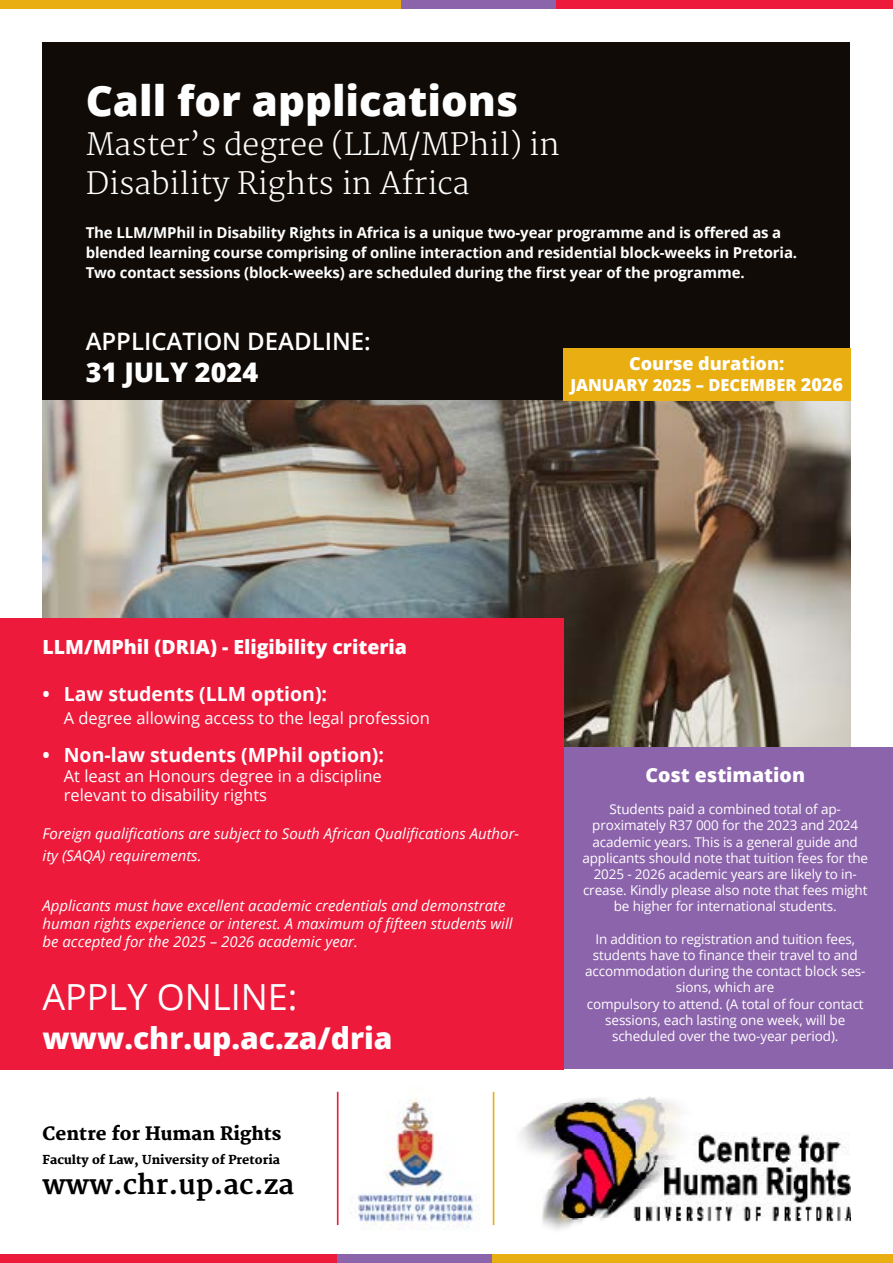
<style>
.page{position:relative;width:893px;height:1263px;background:#fff}
.page>*{position:absolute;margin:0;border:0;box-sizing:border-box;transform-origin:0 0}
.t1{font:800 42px "Open Sans";color:#fff}
.t2{font:36px "Open Sans";color:#fff}
.t3{font:300 30px/39px "Merriweather";color:#fff}
.t4{font:800 30px "Open Sans";color:#fff}
.t5{font:700 27px "Merriweather";color:#000}
.t6{font:800 27px "Open Sans";color:#fff}
.t7{font:600 24px "Open Sans";color:#fff}
.t8{font:700 19.5px "Open Sans";color:#fff}
.t9{font:800 19.5px "Open Sans";color:#fff}
.t10{font:800 18px "Merriweather";color:#000}
.t11{font:800 18px "Open Sans";color:#fff}
.t12{font:16.5px/19.8px "Open Sans";color:#fff}
.t13{font:800 16.5px "Open Sans";color:#fff}
.t14{font:italic 15px/18px "Open Sans";color:#fff}
.t15{font:700 15px/19.8px "Open Sans";letter-spacing:-.01em;color:#fff}
.t16{font:13.5px/16.2px "Open Sans";letter-spacing:-.01em;color:#fff;text-align:center}
.t17{font:800 12px "Merriweather";color:#000}
.s1{font-size:18px}
</style>
<div class="page">
<div style="left:43px;top:43px;width:807px;height:362px;background:#100b07"></div>
<img style="left:43px;top:401px;width:807px;height:346px">
<img style="left:492px;top:1091px;width:358px;height:139px">
<div style="left:563px;top:747px;width:330px;height:322px;background:#8c64ab"></div>
<div style="left:563px;top:349px;width:287px;height:52px;background:#e9ae11"></div>
<img style="left:337px;top:1091px;width:143px;height:139px">
<hr style="left:493px;top:1092px;width:1px;height:133px;background:#e9ae11">
<hr style="left:337px;top:1092px;width:1px;height:133px;background:#ed1a3b">
<div style="left:0;top:1254px;width:411px;height:9px;background:#ed1a3b"></div>
<div style="left:337px;top:1254px;width:258px;height:9px;background:#8c64ab"></div>
<div style="left:493px;top:1254px;width:400px;height:9px;background:#e9ae11"></div>
<div style="left:480px;top:0;width:413px;height:8px;background:#ed1a3b"></div>
<div style="left:298px;top:0;width:258px;height:8px;background:#8c64ab"></div>
<div style="left:0;top:0;width:400px;height:8px;background:#e9ae11"></div>
<div style="left:0;top:618px;width:563px;height:451px;background:#ed1a3b"></div>
<h1 class="t1" style="left:86px;top:69px;width:434px">Call for applications</h1>
<h3 class="t3" style="left:86px;top:126px;width:476px">Master’s degree (LLM/MPhil) in<br>Disability Rights in Africa</h3>
<p class="t15" style="left:86px;top:222px;width:713px">The LLM/MPhil in Disability Rights in Africa is a unique two-year programme and is offered as a blended learning course comprising of online interaction and residential block-weeks in Pretoria.<br>Two contact sessions (block-weeks) are scheduled during the first year of the programme.</p>
<h3 class="t7" style="left:86px;top:324px;width:287px">APPLICATION DEADLINE:</h3>
<h3 class="t6" style="left:86px;top:352px;width:174px">31 JULY 2024</h3>
<h3 class="t11" style="left:629px;top:350px;width:157px">Course duration:</h3>
<p class="t13" style="left:570px;top:372px;width:274px">JANUARY 2025 – DECEMBER <span class="s1">2026</span></p>
<h3 class="t9" style="left:43px;top:632px;width:366px">LLM/MPhil (DRIA) - Eligibility criteria</h3>
<h3 class="t8" style="left:43px;top:680px;width:286px">• Law students (LLM option):</h3>
<p class="t12" style="left:64px;top:708px;width:368px">A degree allowing access to the legal profession</p>
<h3 class="t8" style="left:43px;top:741px;width:343px">• Non-law students (MPhil option):</h3>
<p class="t12" style="left:64px;top:765px;width:320px">At least an Honours degree in a discipline relevant to disability rights</p>
<p class="t14" style="left:43px;top:823px;width:478px;line-height:21.6px">Foreign qualifications are subject to South African Qualifications Author&shy;ity (SAQA) requirements.</p>
<p class="t14" style="left:43px;top:896px;width:472px">Applicants must have excellent academic credentials and demonstrate human rights experience or interest. A maximum of fifteen students will be accepted for the 2025 – 2026 academic year.</p>
<h2 class="t2" style="left:43px;top:972px;width:256px">APPLY ONLINE:</h2>
<h3 class="t4" style="left:43px;top:1015px;width:352px">www.chr.up.ac.za/dria</h3>
<h3 class="t10" style="left:43px;top:1123px;width:241px">Centre for Human Rights</h3>
<p class="t17" style="left:43px;top:1153px;width:239px">Faculty of Law, University of Pretoria</p>
<h3 class="t5" style="left:43px;top:1168px;width:253px">www.chr.up.ac.za</h3>
<h3 class="t9" style="left:645px;top:760px;width:161px">Cost estimation</h3>
<p class="t16" style="left:582px;top:801px;width:287px">Students paid a combined total of ap&shy;proximately R37 000 for the 2023 and 2024 academic years. This is a general guide and applicants should note that tuition fees for the 2025 - 2026 academic years are likely to in&shy;crease. Kindly please also note that fees might be higher for international students.</p>
<p class="t16" style="left:585px;top:930px;width:282px">In addition to registration and tuition fees, students have to finance their travel to and accommodation during the contact block ses&shy;sions, which are<br>compulsory to attend. (A total of four contact sessions, each lasting one week, will be scheduled over the two-year period).</p>
</div>
